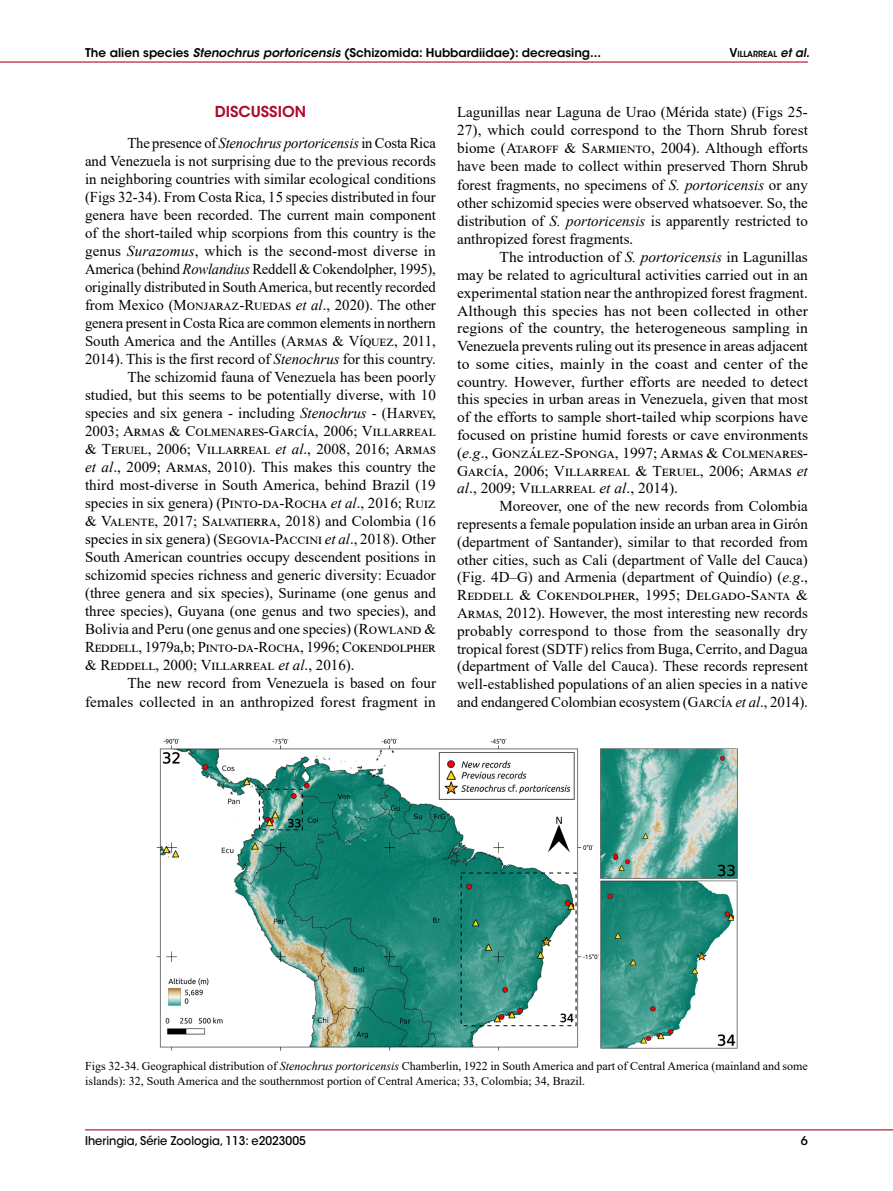
<style>
.page{position:relative;width:893px;height:1191px;background:#fff}
.page>*{position:absolute;margin:0;border:0;box-sizing:border-box;transform-origin:0 0}
.t1{font:15px/17.9px "Times New Roman";color:#000;text-align:justify}
.t2{font:600 15px "ITC Avant Garde Std";color:#ae0b29}
.t3{font:12px/14.4px "Times New Roman";color:#000}
.t4{font:600 12px "ITC Avant Garde Std";color:#000}
.t5{font:500 12px "ITC Avant Garde Std";color:#000;scale:.95 1}
.t6{font:500 12px "ITC Avant Garde Std";color:#000}
.t7{font:600 8.4px "ITC Avant Garde Std";color:#000;scale:.95 1}
.s1{font-style:italic}
.s2{font-size:12px}
.s3{font-style:italic;font-size:12px}
</style>
<div class="page">
<hr style="left:0;top:61px;width:808px;height:2px;background:#ae0b29">
<hr style="left:85px;top:1129px;width:808px;height:1px;background:#ae0b29">
<img style="left:156px;top:738px;width:581px;height:313px">
<p class="t4" style="left:85px;top:45px;width:518px">The alien species <span class="s1">Stenochrus portoricensis</span> (Schizomida: Hubbardiidae): decreasing...</p>
<p class="t7" style="left:729px;top:48px;width:86px"><span class="s2">V</span>ILLARREAL <span class="s3">et al.</span></p>
<p class="t2" style="left:215px;top:102px;width:93px">DISCUSSION</p>
<p class="t1" style="left:128px;top:134px;width:310px">The presence of <span class="s1">Stenochrus portoricensis</span> in Costa Rica</p>
<p class="t1" style="left:85px;top:152px;width:352px">and Venezuela is not surprising due to the previous records</p>
<p class="t1" style="left:85px;top:170px;width:352px">in neighboring countries with similar ecological conditions</p>
<p class="t1" style="left:85px;top:188px;width:352px">(Figs 32-34). From Costa Rica, 15 species distributed in four</p>
<p class="t1" style="left:85px;top:206px;width:352px">genera have been recorded. The current main component</p>
<p class="t1" style="left:85px;top:224px;width:352px">of the short-tailed whip scorpions from this country is the</p>
<p class="t1" style="left:85px;top:242px;width:352px">genus <span class="s1">Surazomus</span>, which is the second-most diverse in</p>
<p class="t1" style="left:85px;top:260px;width:352px">America (behind <span class="s1">Rowlandius</span> Reddell &amp; Cokendolpher, 1995),</p>
<p class="t1" style="left:85px;top:278px;width:352px">originally distributed in South America, but recently recorded</p>
<p class="t1" style="left:85px;top:296px;width:352px">from Mexico (Monjaraz-Ruedas <span class="s1">et al</span>., 2020). The other</p>
<p class="t1" style="left:85px;top:314px;width:352px">genera present in Costa Rica are common elements in northern</p>
<p class="t1" style="left:85px;top:332px;width:352px">South America and the Antilles (Armas &amp; Víquez, 2011,</p>
<p class="t1" style="left:85px;top:350px;width:352px">2014). This is the first record of <span class="s1">Stenochrus</span> for this country.</p>
<p class="t1" style="left:128px;top:368px;width:310px">The schizomid fauna of Venezuela has been poorly</p>
<p class="t1" style="left:85px;top:386px;width:352px">studied, but this seems to be potentially diverse, with 10</p>
<p class="t1" style="left:85px;top:404px;width:352px">species and six genera - including <span class="s1">Stenochrus</span> - (Harvey,</p>
<p class="t1" style="left:85px;top:422px;width:352px">2003; Armas &amp; Colmenares-García, 2006; Villarreal</p>
<p class="t1" style="left:85px;top:440px;width:352px">&amp; Teruel, 2006; Villarreal <span class="s1">et al</span>., 2008, 2016; Armas</p>
<p class="t1" style="left:85px;top:458px;width:352px"><span class="s1">et al</span>., 2009; Armas, 2010). This makes this country the</p>
<p class="t1" style="left:85px;top:476px;width:352px">third most-diverse in South America, behind Brazil (19</p>
<p class="t1" style="left:85px;top:494px;width:352px">species in six genera) (Pinto-da-Rocha <span class="s1">et al</span>., 2016; Ruiz</p>
<p class="t1" style="left:85px;top:512px;width:352px">&amp; Valente, 2017; Salvatierra, 2018) and Colombia (16</p>
<p class="t1" style="left:85px;top:530px;width:352px">species in six genera) (Segovia-Paccini <span class="s1">et al</span>., 2018). Other</p>
<p class="t1" style="left:85px;top:548px;width:352px">South American countries occupy descendent positions in</p>
<p class="t1" style="left:85px;top:566px;width:352px">schizomid species richness and generic diversity: Ecuador</p>
<p class="t1" style="left:85px;top:584px;width:352px">(three genera and six species), Suriname (one genus and</p>
<p class="t1" style="left:85px;top:602px;width:352px">three species), Guyana (one genus and two species), and</p>
<p class="t1" style="left:85px;top:620px;width:352px">Bolivia and Peru (one genus and one species) (Rowland &amp;</p>
<p class="t1" style="left:85px;top:638px;width:350px">Reddell, 1979a,b; Pinto-da-Rocha, 1996; Cokendolpher</p>
<p class="t1" style="left:85px;top:656px;width:271px">&amp; Reddell, 2000; Villarreal <span class="s1">et al</span>., 2016).</p>
<p class="t1" style="left:128px;top:674px;width:310px">The new record from Venezuela is based on four</p>
<p class="t1" style="left:85px;top:692px;width:352px">females collected in an anthropized forest fragment in</p>
<p class="t1" style="left:457px;top:102px;width:352px;line-height:18.3px">Lagunillas near Laguna de Urao (Mérida state) (Figs 25- 27), which could correspond to the Thorn Shrub forest biome (Ataroff &amp; Sarmiento, 2004). Although efforts have been made to collect within preserved Thorn Shrub forest fragments, no specimens of <span class="s1">S. portoricensis</span> or any other schizomid species were observed whatsoever. So, the distribution of <span class="s1">S. portoricensis</span> is apparently restricted to anthropized forest fragments.</p>
<p class="t1" style="left:457px;top:248px;width:353px;text-indent:43px">The introduction of <span class="s1">S. portoricensis</span> in Lagunillas may be related to agricultural activities carried out in an experimental station near the anthropized forest fragment.<br>Although this species has not been collected in other regions of the country, the heterogeneous sampling in Venezuela prevents ruling out its presence in areas adjacent to some cities, mainly in the coast and center of the country. However, further efforts are needed to detect this species in urban areas in Venezuela, given that most of the efforts to sample short-tailed whip scorpions have focused on pristine humid forests or cave environments (<span class="s1">e.g</span>., González-Sponga, 1997; Armas &amp; Colmenares-García, 2006; Villarreal &amp; Teruel, 2006; Armas <span class="s1">et al</span>., 2009; Villarreal <span class="s1">et al</span>., 2014).</p>
<p class="t1" style="left:457px;top:497px;width:352px;text-indent:43px">Moreover, one of the new records from Colombia represents a female population inside an urban area in Girón (department of Santander), similar to that recorded from other cities, such as Cali (department of Valle del Cauca) (Fig. 4D–G) and Armenia (department of Quindío) (<span class="s1">e.g</span>., Reddell &amp; Cokendolpher, 1995; Delgado-Santa &amp; Armas, 2012). However, the most interesting new records probably correspond to those from the seasonally dry tropical forest (SDTF) relics from Buga, Cerrito, and Dagua (department of Valle del Cauca). These records represent well-established populations of an alien species in a native and endangered Colombian ecosystem (García <span class="s1">et al</span>., 2014).</p>
<p class="t3" style="left:85px;top:1058px;width:724px">Figs 32-34. Geographical distribution of <span class="s1">Stenochrus portoricensis</span> Chamberlin, 1922 in South America and part of Central America (mainland and some islands): 32, South America and the southernmost portion of Central America; 33, Colombia; 34, Brazil.</p>
<p class="t5" style="left:85px;top:1133px;width:234px">Iheringia, Série Zoologia, 113: e2023005</p>
<p class="t6" style="left:801px;top:1132px;width:9px">6</p>
</div>
